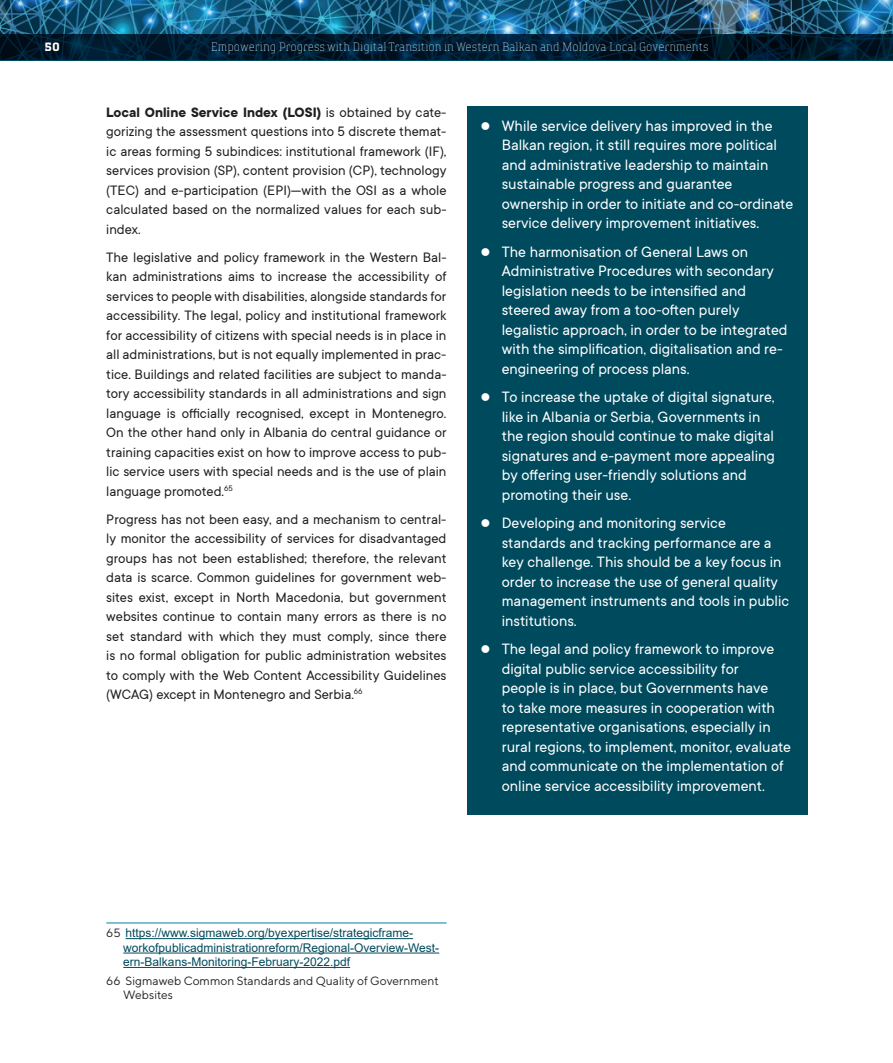
<style>
.page{position:relative;width:893px;height:1063px;background:#fff}
.page>*{position:absolute;margin:0;border:0;box-sizing:border-box;transform-origin:0 0}
.t1{font:16.5px/19.5px "TT Commons";color:#fff}
.t2{font:15px/19.5px "TT Commons";color:#231f20;text-align:justify}
.t3{font:12px/14.4px "Arial";color:#004a5d}
.t4{font:100 12px "TT Polls";color:#c2deec}
.t5{font:12px/14.4px "TT Norms";color:#231f20}
.t6{font:700 12px "TT Polls";color:#fff}
.s1{font-weight:700}
.s2{font-family:"TT Norms";color:#231f20}
</style>
<div class="page">
<img style="left:0;top:0;width:893px;height:34px">
<svg style="left:0;top:34px;width:893px;height:27px;background:#001c30"></svg>
<hr style="left:106px;top:923px;width:340px;height:1px;background:#057f9c">
<hr style="left:126px;top:938px;width:287px;height:1px;background:#004a5d">
<hr style="left:123px;top:953px;width:316px;height:1px;background:#004a5d">
<hr style="left:123px;top:967px;width:227px;height:1px;background:#004a5d">
<div style="left:468px;top:106px;width:340px;height:709px;background:#004a5d"></div>
<p class="t6" style="left:45px;top:39px;width:17px">50</p>
<p class="t4" style="left:211px;top:40px;width:499px">Empowering Progress with Digital Transition in Western Balkan and Moldova Local Governments</p>
<p class="t2" style="left:106px;top:103px;width:342px"><span class="s1">Local Online Service Index (LOSI)</span> is obtained by cate&shy;gorizing the assessment questions into 5 discrete themat&shy;ic areas forming 5 subindices: institutional framework (IF), services provision (SP), content provision (CP), technology (TEC) and e-participation (EPI)—with the OSI as a whole calculated based on the normalized values for each sub&shy;index.</p>
<p class="t2" style="left:106px;top:248px;width:342px">The legislative and policy framework in the Western Bal&shy;kan administrations aims to increase the accessibility of services to people with disabilities, alongside standards for accessibility. The legal, policy and institutional framework for accessibility of citizens with special needs is in place in all administrations, but is not equally implemented in prac&shy;tice. Buildings and related facilities are subject to manda&shy;tory accessibility standards in all administrations and sign language is officially recognised, except in Montenegro.<br>On the other hand only in Albania do central guidance or training capacities exist on how to improve access to pub&shy;lic service users with special needs and is the use of plain language promoted.<sup>65</sup></p>
<p class="t2" style="left:106px;top:510px;width:342px">Progress has not been easy, and a mechanism to central&shy;ly monitor the accessibility of services for disadvantaged groups has not been established; therefore, the relevant data is scarce. Common guidelines for government web&shy;sites exist, except in North Macedonia, but government websites continue to contain many errors as there is no set standard with which they must comply, since there is no formal obligation for public administration websites to comply with the Web Content Accessibility Guidelines (WCAG) except in Montenegro and Serbia.<sup>66</sup></p>
<p class="t1" style="left:502px;top:116px;width:293px;text-indent:-21px">● While service delivery has improved in the Balkan region, it still requires more political and administrative leadership to maintain sustainable progress and guarantee ownership in order to initiate and co-ordinate service delivery improvement initiatives.</p>
<p class="t1" style="left:502px;top:242px;width:287px;text-indent:-21px">● The harmonisation of General Laws on Administrative Procedures with secondary legislation needs to be intensified and steered away from a too-often purely legalistic approach, in order to be integrated with the simplification, digitalisation and re&shy;engineering of process plans.</p>
<p class="t1" style="left:502px;top:387px;width:274px;text-indent:-21px">● To increase the uptake of digital signature, like in Albania or Serbia, Governments in the region should continue to make digital signatures and e-payment more appealing by offering user-friendly solutions and promoting their use.</p>
<p class="t1" style="left:502px;top:513px;width:289px;text-indent:-21px">● Developing and monitoring service standards and tracking performance are a key challenge. This should be a key focus in order to increase the use of general quality management instruments and tools in public institutions.</p>
<p class="t1" style="left:502px;top:639px;width:291px;text-indent:-21px">● The legal and policy framework to improve digital public service accessibility for<br>people is in place, but Governments have<br>to take more measures in cooperation with representative organisations, especially in rural regions, to implement, monitor, evaluate and communicate on the implementation of online service accessibility improvement.</p>
<p class="t3" style="left:123px;top:926px;width:317px;text-indent:-17px"><span class="s2">65</span> https://www.sigmaweb.org/byexpertise/strategicframe&shy;workofpublicadministrationreform/Regional-Overview-West&shy;ern-Balkans-Monitoring-February-2022.pdf</p>
<p class="t5" style="left:123px;top:973px;width:317px;text-indent:-17px">66 Sigmaweb Common Standards and Quality of Government<br>Websites</p>
</div>
